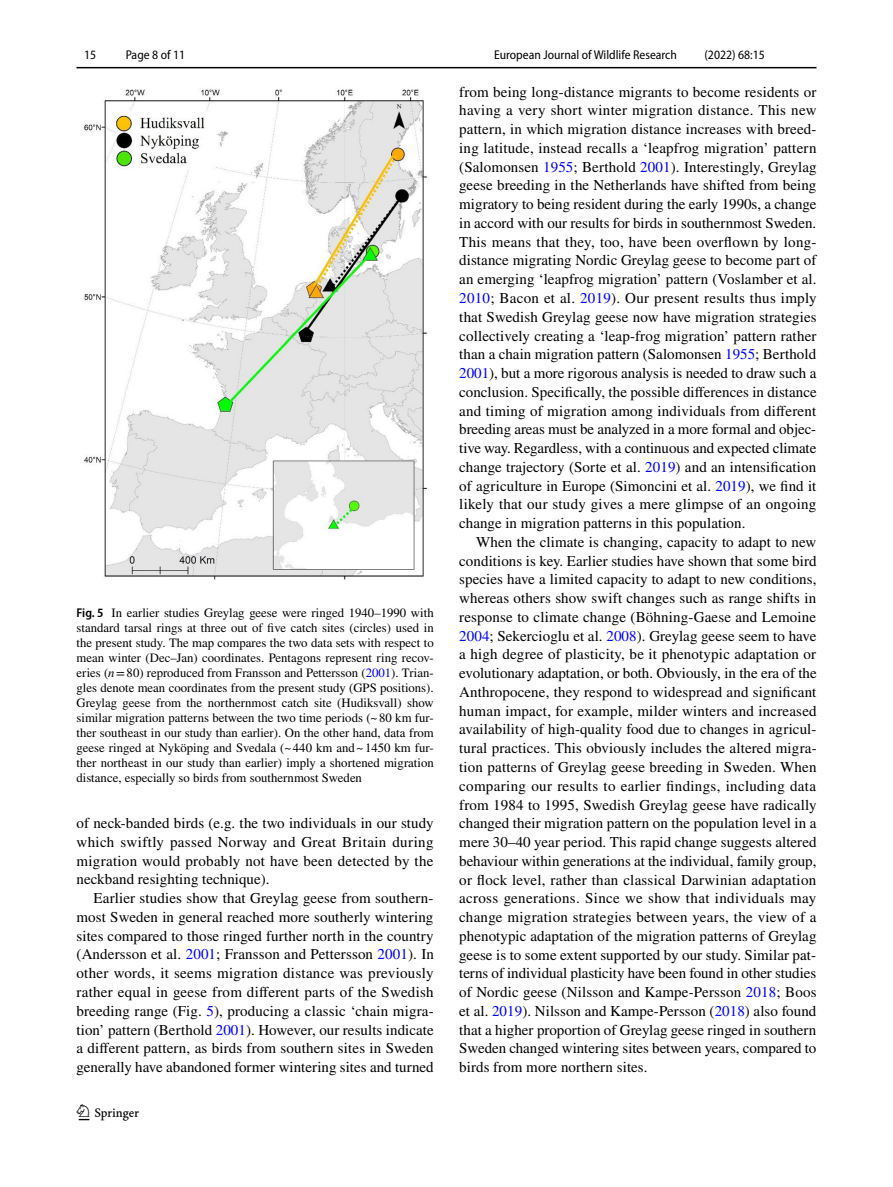
<style>
.page{position:relative;width:893px;height:1187px;background:#fff}
.page>*{position:absolute;margin:0;border:0;box-sizing:border-box;transform-origin:0 0}
.t1{font:22.5px "Springnew Regular 2";color:#000}
.t2{font:15px/18.8px "STIX";letter-spacing:.005em;color:#000;text-align:justify}
.t3{font:12.75px/15px "STIX";color:#000;text-align:justify}
.t4{font:semi-condensed 12.75px "Myriad Pro";color:#000}
.s1{font-family:"Myriad Pro";font-weight:600;font-stretch:semi-condensed}
.s2{font-style:italic}
.s3{color:#00f}
</style>
<div class="page">
<hr style="left:77px;top:67px;width:739px;height:1px;background:#000">
<img style="left:84px;top:89px;width:344px;height:491px">
<p class="t4" style="left:84px;top:48px;width:14px">15</p>
<p class="t4" style="left:126px;top:48px;width:61px">Page 8 of 11</p>
<p class="t3" style="left:77px;top:606px;width:359px"><span class="s1">Fig. 5</span> In earlier studies Greylag geese were ringed 1940–1990 with standard tarsal rings at three out of five catch sites (circles) used in the present study. The map compares the two data sets with respect to mean winter (Dec–Jan) coordinates. Pentagons represent ring recov&shy;eries (<span class="s2">n</span>=80) reproduced from Fransson and Pettersson (<span class="s3">2001</span>). Trian&shy;gles denote mean coordinates from the present study (GPS positions).<br>Greylag geese from the northernmost catch site (Hudiksvall) show similar migration patterns between the two time periods (~80 km fur&shy;ther southeast in our study than earlier). On the other hand, data from geese ringed at Nyköping and Svedala (~440 km and~1450 km fur&shy;ther northeast in our study than earlier) imply a shortened migration distance, especially so birds from southernmost Sweden</p>
<p class="t2" style="left:77px;top:814px;width:359px">of neck-banded birds (e.g. the two individuals in our study which swiftly passed Norway and Great Britain during migration would probably not have been detected by the neckband resighting technique).</p>
<p class="t2" style="left:77px;top:889px;width:359px;text-indent:17px">Earlier studies show that Greylag geese from southern&shy;most Sweden in general reached more southerly wintering sites compared to those ringed further north in the country (Andersson et al. <span class="s3">2001</span>; Fransson and Pettersson <span class="s3">2001</span>). In other words, it seems migration distance was previously rather equal in geese from different parts of the Swedish breeding range (Fig. <span class="s3">5</span>), producing a classic ‘chain migra&shy;tion’ pattern (Berthold <span class="s3">2001</span>). However, our results indicate a different pattern, as birds from southern sites in Sweden generally have abandoned former wintering sites and turned</p>
<h1 class="t1" style="left:79px;top:1104px;width:62px">1 3</h1>
<p class="t4" style="left:494px;top:48px;width:184px">European Journal of Wildlife Research</p>
<p class="t4" style="left:704px;top:48px;width:62px">(2022) 68:15</p>
<p class="t2" style="left:459px;top:83px;width:359px">from being long-distance migrants to become residents or having a very short winter migration distance. This new pattern, in which migration distance increases with breed&shy;ing latitude, instead recalls a ‘leapfrog migration’ pattern (Salomonsen <span class="s3">1955</span>; Berthold <span class="s3">2001</span>). Interestingly, Greylag geese breeding in the Netherlands have shifted from being migratory to being resident during the early 1990s, a change in accord with our results for birds in southernmost Sweden.<br>This means that they, too, have been overflown by long&shy;distance migrating Nordic Greylag geese to become part of an emerging ‘leapfrog migration’ pattern (Voslamber et al.<br><span class="s3">2010</span>; Bacon et al. <span class="s3">2019</span>). Our present results thus imply that Swedish Greylag geese now have migration strategies collectively creating a ‘leap-frog migration’ pattern rather than a chain migration pattern (Salomonsen <span class="s3">1955</span>; Berthold <span class="s3">2001</span>), but a more rigorous analysis is needed to draw such a conclusion. Specifically, the possible differences in distance and timing of migration among individuals from different breeding areas must be analyzed in a more formal and objec&shy;tive way. Regardless, with a continuous and expected climate change trajectory (Sorte et al. <span class="s3">2019</span>) and an intensification of agriculture in Europe (Simoncini et al. <span class="s3">2019</span>), we find it likely that our study gives a mere glimpse of an ongoing change in migration patterns in this population.</p>
<p class="t2" style="left:459px;top:533px;width:359px;text-indent:17px">When the climate is changing, capacity to adapt to new conditions is key. Earlier studies have shown that some bird species have a limited capacity to adapt to new conditions, whereas others show swift changes such as range shifts in response to climate change (Böhning-Gaese and Lemoine <span class="s3">2004</span>; Sekercioglu et al. <span class="s3">2008</span>). Greylag geese seem to have a high degree of plasticity, be it phenotypic adaptation or evolutionary adaptation, or both. Obviously, in the era of the Anthropocene, they respond to widespread and significant human impact, for example, milder winters and increased availability of high-quality food due to changes in agricul&shy;tural practices. This obviously includes the altered migra&shy;tion patterns of Greylag geese breeding in Sweden. When comparing our results to earlier findings, including data from 1984 to 1995, Swedish Greylag geese have radically changed their migration pattern on the population level in a mere 30–40 year period. This rapid change suggests altered behaviour within generations at the individual, family group, or flock level, rather than classical Darwinian adaptation across generations. Since we show that individuals may change migration strategies between years, the view of a phenotypic adaptation of the migration patterns of Greylag geese is to some extent supported by our study. Similar pat&shy;terns of individual plasticity have been found in other studies of Nordic geese (Nilsson and Kampe-Persson <span class="s3">2018</span>; Boos et al. <span class="s3">2019</span>). Nilsson and Kampe-Persson (<span class="s3">2018</span>) also found that a higher proportion of Greylag geese ringed in southern Sweden changed wintering sites between years, compared to birds from more northern sites.</p>
</div>
